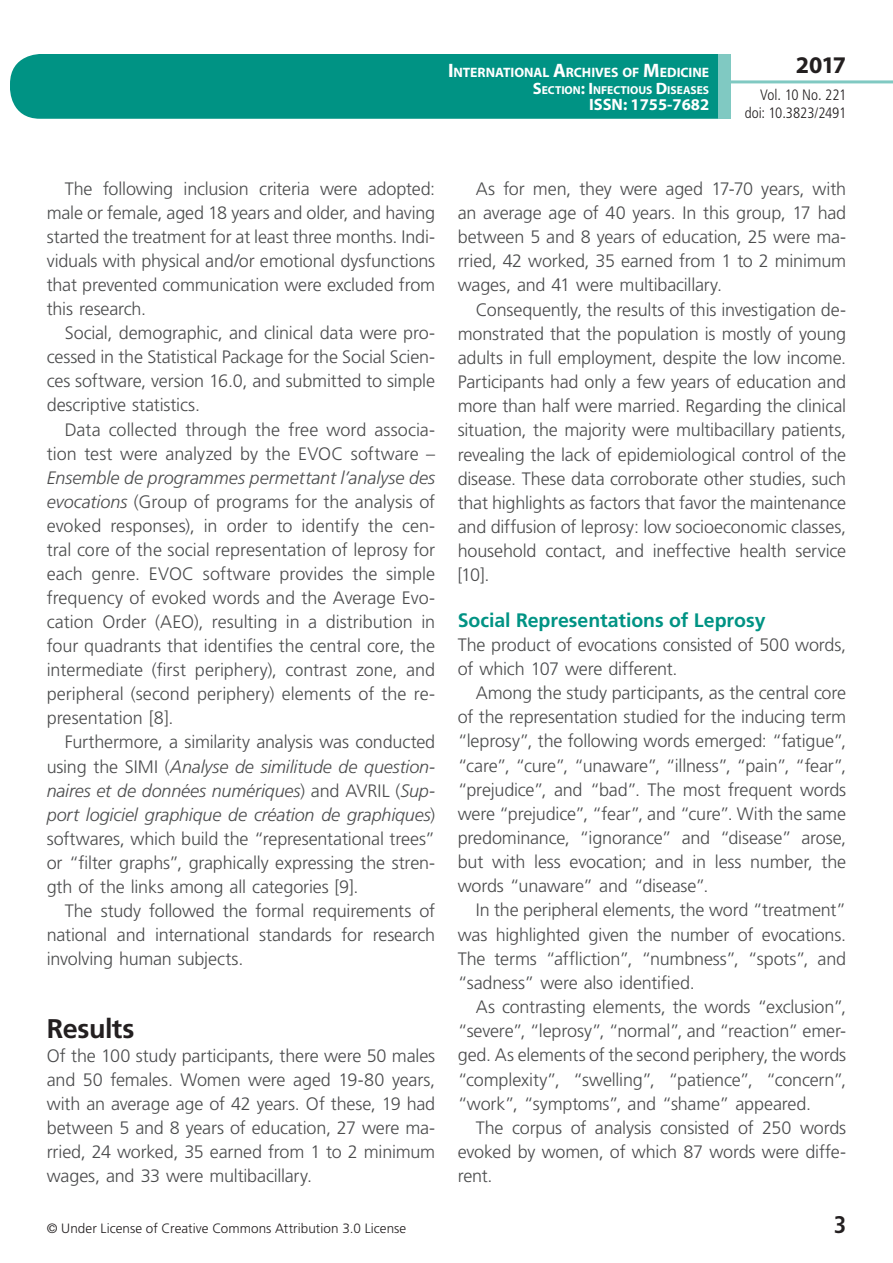
<style>
.page{position:relative;width:893px;height:1263px;background:#fff}
.page>*{position:absolute;margin:0;border:0;box-sizing:border-box;transform-origin:0 0}
.t1{font:700 27px "Frutiger LT Std";letter-spacing:-.02em;color:#231f20}
.t2{font:700 24px "Myriad Pro";color:#231f20}
.t3{font:700 condensed 24px "Frutiger LT Std";color:#231f20}
.t4{font:700 19.5px "Frutiger LT Std";color:#009384}
.t5{font:300 18px/24.2px "Frutiger LT Std";letter-spacing:-.01em;color:#4b4c4d;text-align:justify}
.t6{font:700 16.5px "Myriad Pro";color:#fff}
.t7{font:300 condensed 15px/18px "Frutiger LT Std";letter-spacing:-.01em;color:#231f20;text-align:right}
.t8{font:700 13.65px "Myriad Pro";letter-spacing:-.005em;color:#fff}
.t9{font:300 13.5px "Frutiger LT Std";letter-spacing:.005em;color:#231f20}
.t10{font:700 11.55px "Myriad Pro";color:#fff}
.s1{font-size:19.5px}
.s2{font-size:16.5px}
.s3{font-style:italic}
</style>
<div class="page">
<div style="left:10px;top:54px;width:775px;height:65px;background:#009384;border-radius:30px"></div>
<div style="left:732px;top:0;width:161px;height:157px;background:#fff"></div>
<hr style="left:730px;top:80px;width:163px;height:3px;background:#80c9c2">
<div style="left:718px;top:54px;width:13px;height:65px;background:#80c9c2"></div>
<p class="t8" style="left:448px;top:64px;width:263px"><span class="s1">I</span>NTERNATIONAL <span class="s1">A</span>RCHIVES OF <span class="s1">M</span>EDICINE</p>
<p class="t10" style="left:533px;top:82px;width:178px"><span class="s2">S</span>ECTION<span class="s2">: I</span>NFECTIOUS <span class="s2">D</span>ISEASES</p>
<p class="t6" style="left:589px;top:94px;width:122px">ISSN: 1755-7682</p>
<h2 class="t2" style="left:796px;top:49px;width:52px">2017</h2>
<p class="t7" style="left:745px;top:86px;width:103px">Vol. 10 No. 221 doi: 10.3823/2491</p>
<p class="t5" style="left:47px;top:177px;width:390px;text-indent:18px">The following inclusion criteria were adopted: male or female, aged 18 years and older, and having started the treatment for at least three months. Indi&shy;viduals with physical and/or emotional dysfunctions that prevented communication were excluded from this research.</p>
<p class="t5" style="left:47px;top:321px;width:390px;text-indent:18px">Social, demographic, and clinical data were pro&shy;cessed in the Statistical Package for the Social Scien&shy;ces software, version 16.0, and submitted to simple descriptive statistics.</p>
<p class="t5" style="left:47px;top:418px;width:390px;text-align:right">Data collected through the free word associa&shy;tion test were analyzed by the EVOC software –</p>
<p class="t5" style="left:47px;top:466px;width:390px"><span class="s3">Ensemble de programmes permettant l’analyse des evocations</span> (Group of programs for the analysis of evoked responses), in order to identify the cen&shy;tral core of the social representation of leprosy for each genre. EVOC software provides the simple frequency of evoked words and the Average Evo&shy;cation Order (AEO), resulting in a distribution in four quadrants that identifies the central core, the intermediate (first periphery), contrast zone, and peripheral (second periphery) elements of the re&shy;presentation [8].</p>
<p class="t5" style="left:47px;top:730px;width:390px;text-indent:18px">Furthermore, a similarity analysis was conducted using the SIMI (<span class="s3">Analyse de similitude de question&shy;naires et de données numériques</span>) and AVRIL (<span class="s3">Sup&shy;port logiciel graphique de création de graphiques</span>) softwares, which build the “representational trees” or “filter graphs”, graphically expressing the stren&shy;gth of the links among all categories [9].</p>
<p class="t5" style="left:47px;top:899px;width:390px;text-indent:18px">The study followed the formal requirements of national and international standards for research involving human subjects.</p>
<h1 class="t1" style="left:47px;top:1012px;width:89px">Results</h1>
<p class="t5" style="left:47px;top:1044px;width:390px">Of the 100 study participants, there were 50 males and 50 females. Women were aged 19-80 years, with an average age of 42 years. Of these, 19 had between 5 and 8 years of education, 27 were ma&shy;rried, 24 worked, 35 earned from 1 to 2 minimum wages, and 33 were multibacillary.</p>
<p class="t5" style="left:458px;top:177px;width:390px;text-indent:18px">As for men, they were aged 17-70 years, with an average age of 40 years. In this group, 17 had between 5 and 8 years of education, 25 were ma&shy;rried, 42 worked, 35 earned from 1 to 2 minimum wages, and 41 were multibacillary.</p>
<p class="t5" style="left:458px;top:298px;width:390px;text-indent:18px">Consequently, the results of this investigation de&shy;monstrated that the population is mostly of young adults in full employment, despite the low income.<br>Participants had only a few years of education and more than half were married. Regarding the clinical situation, the majority were multibacillary patients, revealing the lack of epidemiological control of the disease. These data corroborate other studies, such that highlights as factors that favor the maintenance and diffusion of leprosy: low socioeconomic classes, household contact, and ineffective health service [10].</p>
<p class="t4" style="left:458px;top:608px;width:309px">Social Representations of Leprosy</p>
<p class="t5" style="left:458px;top:633px;width:390px">The product of evocations consisted of 500 words, of which 107 were different.</p>
<p class="t5" style="left:458px;top:681px;width:390px;text-indent:18px">Among the study participants, as the central core of the representation studied for the inducing term “leprosy”, the following words emerged: “fatigue”, “care”, “cure”, “unaware”, “illness”, “pain”, “fear”, “prejudice”, and “bad”. The most frequent words were “prejudice”, “fear”, and “cure”. With the same predominance, “ignorance” and “disease” arose, but with less evocation; and in less number, the words “unaware” and “disease”.</p>
<p class="t5" style="left:458px;top:898px;width:390px;text-indent:18px">In the peripheral elements, the word “treatment” was highlighted given the number of evocations.<br>The terms “affliction”, “numbness”, “spots”, and “sadness” were also identified.</p>
<p class="t5" style="left:458px;top:995px;width:390px;text-indent:18px">As contrasting elements, the words “exclusion”, “severe”, “leprosy”, “normal”, and “reaction” emer&shy;ged. As elements of the second periphery, the words “complexity”, “swelling”, “patience”, “concern”, “work”, “symptoms”, and “shame” appeared.</p>
<p class="t5" style="left:458px;top:1116px;width:390px;text-indent:18px">The corpus of analysis consisted of 250 words evoked by women, of which 87 words were diffe&shy;rent.</p>
<p class="t9" style="left:47px;top:1220px;width:361px">© Under License of Creative Commons Attribution 3.0 License</p>
<h2 class="t3" style="left:834px;top:1210px;width:14px">3</h2>
</div>
